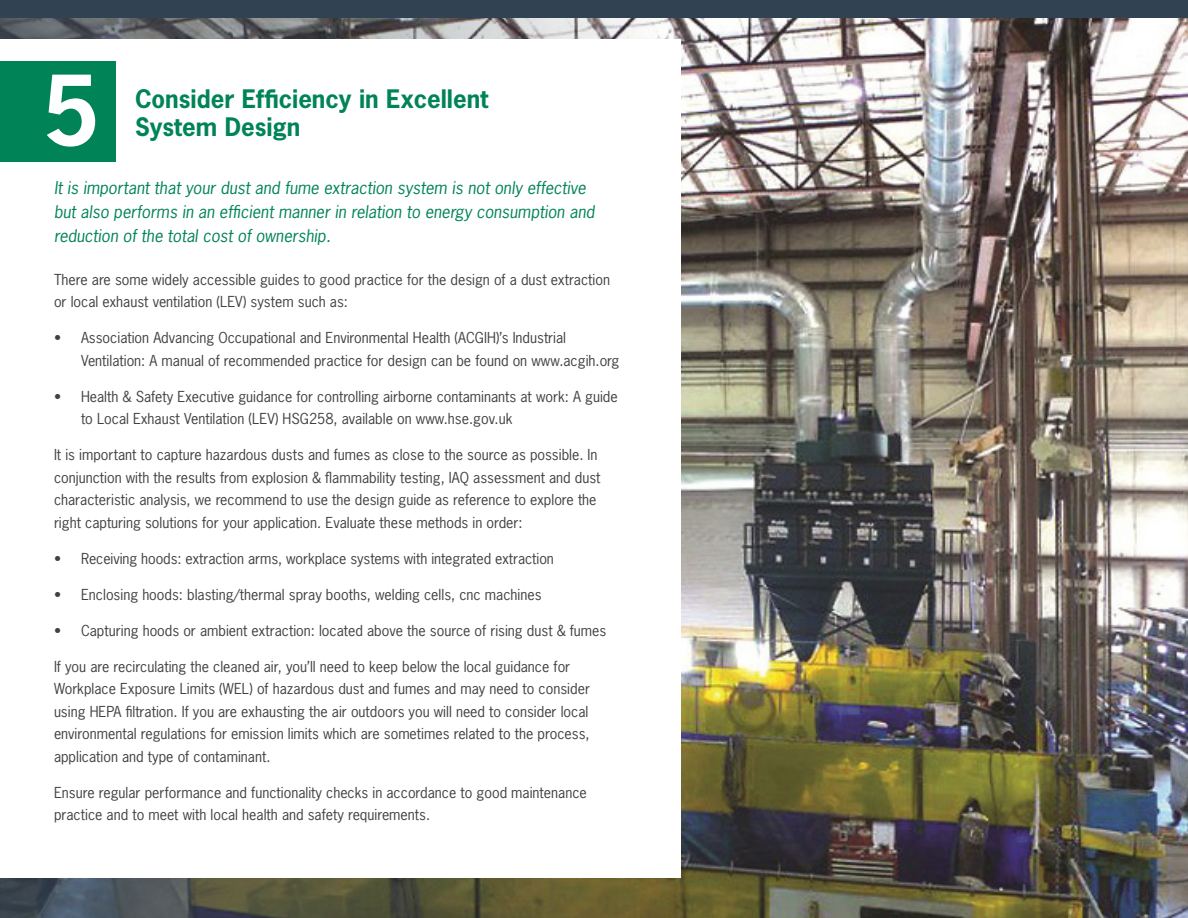
<style>
.page{position:relative;width:1188px;height:918px;background:#fff}
.page>*{position:absolute;margin:0;border:0;box-sizing:border-box;transform-origin:0 0}
.t1{font:700 94.5px "News Gothic";color:#fff}
.t2{font:700 24px/28.5px "News Gothic Std";color:#008457}
.t3{font:italic 16.5px/24px "News Gothic Std";color:#008457}
.t4{font:14.25px/22.5px "News Gothic Std";color:#414042}
</style>
<div class="page">
<img style="left:738px;top:17px;width:450px;height:901px">
<img style="left:0;top:17px;width:738px;height:901px">
<div style="left:0;top:40px;width:680px;height:838px;background:#fff"></div>
<div style="left:0;top:0;width:1188px;height:17px;background:#314253"></div>
<div style="left:0;top:61px;width:116px;height:101px;background:#008457"></div>
<h1 class="t1" style="left:42px;top:53px;width:61px">5</h1>
<h2 class="t2" style="left:135px;top:84px;width:355px">Consider Efficiency in Excellent<br>System Design</h2>
<p class="t3" style="left:54px;top:176px;width:542px">It is important that your dust and fume extraction system is not only effective but also performs in an efficient manner in relation to energy consumption and reduction of the total cost of ownership.</p>
<p class="t4" style="left:54px;top:268px;width:558px">There are some widely accessible guides to good practice for the design of a dust extraction or local exhaust ventilation (LEV) system such as:</p>
<p class="t4" style="left:81px;top:327px;width:540px;text-indent:-27px">• Association Advancing Occupational and Environmental Health (ACGIH)’s Industrial<br>Ventilation: A manual of recommended practice for design can be found on www.acgih.org</p>
<p class="t4" style="left:81px;top:385px;width:538px;text-indent:-27px">• Health &amp; Safety Executive guidance for controlling airborne contaminants at work: A guide to Local Exhaust Ventilation (LEV) HSG258, available on www.hse.gov.uk</p>
<p class="t4" style="left:54px;top:444px;width:548px">It is important to capture hazardous dusts and fumes as close to the source as possible. In conjunction with the results from explosion &amp; flammability testing, IAQ assessment and dust characteristic analysis, we recommend to use the design guide as reference to explore the right capturing solutions for your application. Evaluate these methods in order:</p>
<p class="t4" style="left:54px;top:547px;width:501px">• Receiving hoods: extraction arms, workplace systems with integrated extraction</p>
<p class="t4" style="left:54px;top:583px;width:489px">• Enclosing hoods: blasting/thermal spray booths, welding cells, cnc machines</p>
<p class="t4" style="left:54px;top:619px;width:554px">• Capturing hoods or ambient extraction: located above the source of rising dust &amp; fumes</p>
<p class="t4" style="left:54px;top:655px;width:537px">If you are recirculating the cleaned air, you’ll need to keep below the local guidance for Workplace Exposure Limits (WEL) of hazardous dust and fumes and may need to consider using HEPA filtration. If you are exhausting the air outdoors you will need to consider local environmental regulations for emission limits which are sometimes related to the process, application and type of contaminant.</p>
<p class="t4" style="left:54px;top:781px;width:534px">Ensure regular performance and functionality checks in accordance to good maintenance practice and to meet with local health and safety requirements.</p>
</div>
